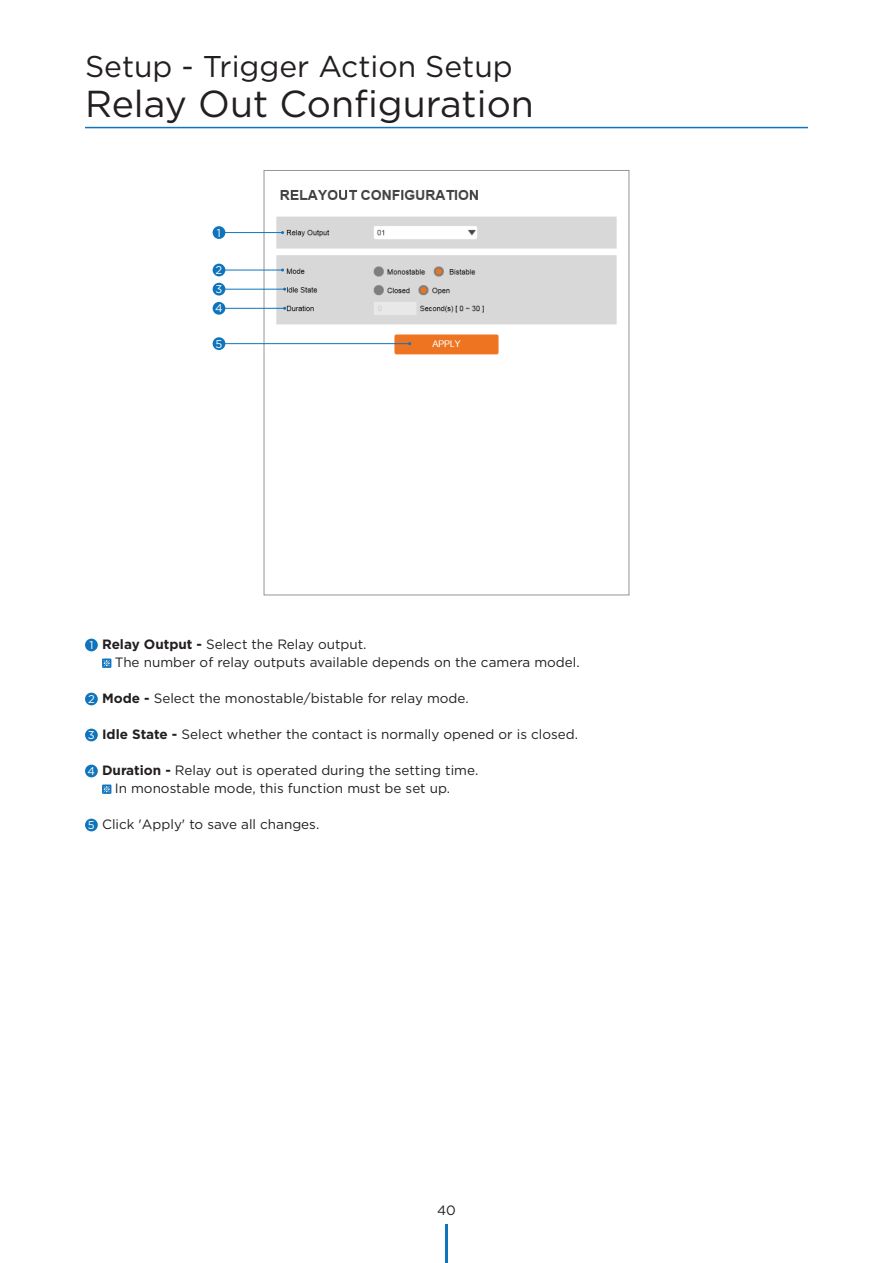
<style>
.page{position:relative;width:893px;height:1263px;background:#fff}
.page>*{position:absolute;margin:0;border:0;box-sizing:border-box;transform-origin:0 0}
.t1{font:37.5px "Gotham";color:#231f20}
.t2{font:30px "Gotham";color:#231f20}
.t3{font:13.5px "Gotham";color:#231f20}
.t4{font:11.25px "Gotham";color:#fff}
.s1{font-weight:700}
</style>
<div class="page">
<hr style="left:85px;top:127px;width:723px;height:1px;background:#1074bc">
<hr style="left:445px;top:1225px;width:3px;height:38px;background:#1074bc">
<div style="left:85px;top:639px;width:13px;height:12px;background:#1074bc;border-radius:50%"></div>
<svg style="left:102px;top:658px;width:9px;height:10px"></svg>
<svg style="left:103px;top:660px;width:7px;height:6px"></svg>
<div style="left:85px;top:693px;width:13px;height:12px;background:#1074bc;border-radius:50%"></div>
<div style="left:85px;top:729px;width:13px;height:12px;background:#1074bc;border-radius:50%"></div>
<div style="left:85px;top:765px;width:13px;height:12px;background:#1074bc;border-radius:50%"></div>
<svg style="left:102px;top:784px;width:9px;height:10px"></svg>
<svg style="left:103px;top:786px;width:7px;height:6px"></svg>
<div style="left:85px;top:819px;width:13px;height:12px;background:#1074bc;border-radius:50%"></div>
<img style="left:266px;top:190px;width:351px;height:165px">
<div style="left:264px;top:170px;width:365px;height:425px;border:1px solid #939598"></div>
<hr style="left:219px;top:232px;width:64px;height:1px;background:#1074bc">
<div style="left:213px;top:226px;width:12px;height:13px;background:#1074bc;border-radius:50%"></div>
<hr style="left:219px;top:289px;width:66px;height:1px;background:#1074bc">
<div style="left:213px;top:283px;width:12px;height:13px;background:#1074bc;border-radius:50%"></div>
<hr style="left:219px;top:308px;width:66px;height:1px;background:#1074bc">
<div style="left:213px;top:302px;width:12px;height:13px;background:#1074bc;border-radius:50%"></div>
<hr style="left:219px;top:270px;width:64px;height:1px;background:#1074bc">
<div style="left:213px;top:264px;width:12px;height:12px;background:#1074bc;border-radius:50%"></div>
<hr style="left:219px;top:343px;width:191px;height:1px;background:#1074bc">
<div style="left:213px;top:337px;width:12px;height:13px;background:#1074bc;border-radius:50%"></div>
<p class="t2" style="left:85px;top:47px;width:429px">Setup - Trigger Action Setup</p>
<p class="t1" style="left:85px;top:80px;width:450px">Relay Out Configuration</p>
<p class="t4" style="left:217px;top:225px;width:6px">1</p>
<p class="t4" style="left:216px;top:263px;width:8px">2</p>
<p class="t4" style="left:216px;top:282px;width:8px">3</p>
<p class="t4" style="left:215px;top:301px;width:9px">4</p>
<p class="t4" style="left:216px;top:336px;width:8px">5</p>
<p class="t4" style="left:89px;top:638px;width:6px">1</p>
<p class="t3" style="left:102px;top:636px;width:266px"><span class="s1">Relay Output -</span> Select the Relay output.</p>
<p class="t3" style="left:115px;top:654px;width:466px">The number of relay outputs available depends on the camera model.</p>
<p class="t4" style="left:88px;top:692px;width:8px">2</p>
<p class="t3" style="left:102px;top:690px;width:368px"><span class="s1">Mode -</span> Select the monostable/bistable for relay mode.</p>
<p class="t4" style="left:88px;top:728px;width:8px">3</p>
<p class="t3" style="left:102px;top:726px;width:478px"><span class="s1">Idle State -</span> Select whether the contact is normally opened or is closed.</p>
<p class="t4" style="left:88px;top:764px;width:9px">4</p>
<p class="t3" style="left:102px;top:762px;width:378px"><span class="s1">Duration -</span> Relay out is operated during the setting time.</p>
<p class="t3" style="left:115px;top:780px;width:337px">In monostable mode, this function must be set up.</p>
<p class="t4" style="left:88px;top:818px;width:8px">5</p>
<p class="t3" style="left:102px;top:816px;width:219px">Click 'Apply' to save all changes.</p>
<p class="t3" style="left:437px;top:1201px;width:20px">40</p>
</div>
